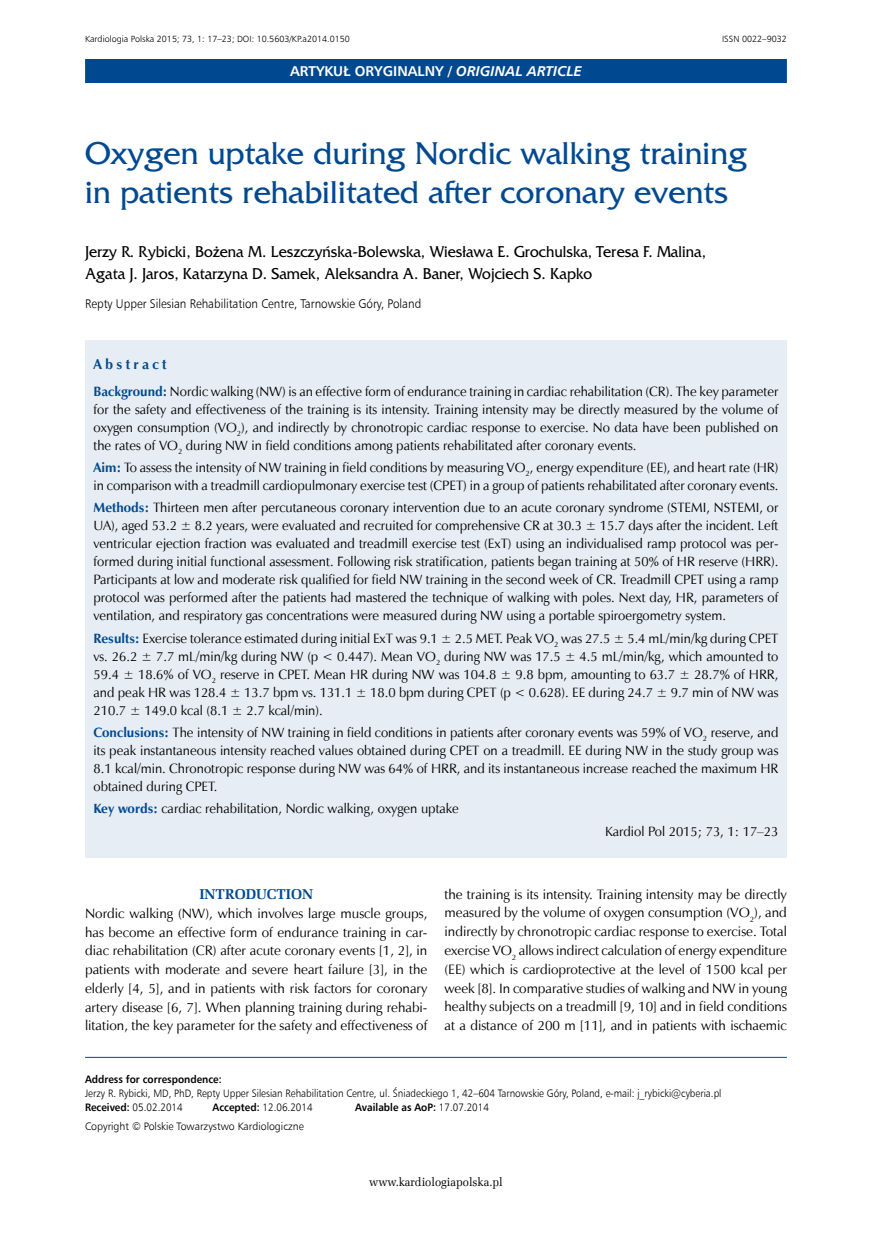
<style>
.page{position:relative;width:872px;height:1234px;background:#fff}
.page>*{position:absolute;margin:0;border:0;box-sizing:border-box;transform-origin:0 0}
.t1{font:33px/39px "France";color:#004990}
.t2{font:16.5px/22.5px "France";color:#000;scale:.94 1}
.t3{font:700 14.25px "Humnst 777 EU";color:#fff}
.t4{font:700 14.25px "Zapf Ellipt EU";color:#004990}
.t5{font:700 14.25px "Zapf Humnst EU";letter-spacing:.23em;color:#004990}
.t6{font:13.65px/18.8px "Zapf Humnst EU";color:#000;text-align:justify}
.t7{font:13.5px/18px "Zapf Humnst EU";color:#000;text-align:justify}
.t8{font:12.6px "Humnst 777 Lt EU";color:#000;scale:.93 1}
.t9{font:12px "Zapf Ellipt EU";color:#000;scale:.95 1}
.t10{font:10.8px/14.2px "Humnst 777 Lt EU";color:#000;scale:.92 1}
.t11{font:700 10.8px "Humnst 777 EU";color:#000;scale:.92 1}
.t12{font:10.8px "Humnst 777 Lt EU";color:#000}
.t13{font:9px "Humnst 777 Lt EU";color:#000}
.s1{font-style:italic}
.s2{font-weight:700;color:#004990}
.s3{font-family:"Humnst 777 EU";font-weight:700}
.s4{font-family:"Humnst 777 Lt EU";font-weight:400}
</style>
<div class="page">
<div style="left:85px;top:59px;width:702px;height:24px;background:#004990"></div>
<div style="left:85px;top:340px;width:702px;height:517px;background:#e6edf4"></div>
<hr style="left:85px;top:1056px;width:702px;height:1px;background:#004990">
<p class="t13" style="left:85px;top:33px;width:266px">Kardiologia Polska 2015; 73, 1: 17–23; DOI: 10.5603/KP.a2014.0150</p>
<p class="t13" style="left:722px;top:33px;width:66px">ISSN 0022–9032</p>
<p class="t3" style="left:290px;top:62px;width:293px">ARTYKUŁ ORYGINALNy / <span class="s1">ORIGINAL ARTICLE</span></p>
<h1 class="t1" style="left:85px;top:134px;width:664px">Oxygen uptake during Nordic walking training in patients rehabilitated after coronary events</h1>
<p class="t2" style="left:85px;top:240px;width:662px">Jerzy R. Rybicki, Bożena M. Leszczyńska-Bolewska, Wiesława E. Grochulska, Teresa F. Malina,<br>Agata J. Jaros, Katarzyna D. Samek, Aleksandra A. Baner, Wojciech S. Kapko</p>
<p class="t8" style="left:85px;top:296px;width:363px">Repty Upper Silesian Rehabilitation Centre, Tarnowskie Góry, Poland</p>
<p class="t5" style="left:94px;top:355px;width:75px">Abstract</p>
<p class="t7" style="left:94px;top:382px;width:686px"><span class="s2">Background:</span> Nordic walking (NW) is an effective form of endurance training in cardiac rehabilitation (CR). The key parameter for the safety and effectiveness of the training is its intensity. Training intensity may be directly measured by the volume of oxygen consumption (VO<sub>2</sub>), and indirectly by chronotropic cardiac response to exercise. No data have been published on the rates of VO<sub>2</sub> during NW in field conditions among patients rehabilitated after coronary events.</p>
<p class="t7" style="left:94px;top:458px;width:686px"><span class="s2">Aim:</span> To assess the intensity of NW training in field conditions by measuring VO<sub>2</sub>, energy expenditure (EE), and heart rate (HR) in comparison with a treadmill cardiopulmonary exercise test (CPET) in a group of patients rehabilitated after coronary events.</p>
<p class="t7" style="left:94px;top:498px;width:686px"><span class="s2">Methods:</span> Thirteen men after percutaneous coronary intervention due to an acute coronary syndrome (STEMI, NSTEMI, or UA), aged 53.2 ± 8.2 years, were evaluated and recruited for comprehensive CR at 30.3 ± 15.7 days after the incident. Left ventricular ejection fraction was evaluated and treadmill exercise test (ExT) using an individualised ramp protocol was per&shy;formed during initial functional assessment. Following risk stratification, patients began training at 50% of HR reserve (HRR).<br>Participants at low and moderate risk qualified for field NW training in the second week of CR. Treadmill CPET using a ramp protocol was performed after the patients had mastered the technique of walking with poles. Next day, HR, parameters of ventilation, and respiratory gas concentrations were measured during NW using a portable spiroergometry system.</p>
<p class="t7" style="left:94px;top:629px;width:686px"><span class="s2">Results:</span> Exercise tolerance estimated during initial ExT was 9.1 ± 2.5 MET. Peak VO<sub>2</sub> was 27.5 ± 5.4 mL/min/kg during CPET vs. 26.2 ± 7.7 mL/min/kg during NW (p &lt; 0.447). Mean VO<sub>2</sub> during NW was 17.5 ± 4.5 mL/min/kg, which amounted to 59.4 ± 18.6% of VO<sub>2</sub> reserve in CPET. Mean HR during NW was 104.8 ± 9.8 bpm, amounting to 63.7 ± 28.7% of HRR, and peak HR was 128.4 ± 13.7 bpm vs. 131.1 ± 18.0 bpm during CPET (p &lt; 0.628). EE during 24.7 ± 9.7 min of NW was 210.7 ± 149.0 kcal (8.1 ± 2.7 kcal/min).</p>
<p class="t7" style="left:94px;top:723px;width:686px"><span class="s2">Conclusions:</span> The intensity of NW training in field conditions in patients after coronary events was 59% of VO<sub>2</sub> reserve, and its peak instantaneous intensity reached values obtained during CPET on a treadmill. EE during NW in the study group was 8.1 kcal/min. Chronotropic response during NW was 64% of HRR, and its instantaneous increase reached the maximum HR obtained during CPET.</p>
<p class="t7" style="left:94px;top:799px;width:367px"><span class="s2">Key words:</span> cardiac rehabilitation, Nordic walking, oxygen uptake</p>
<p class="t7" style="left:605px;top:821px;width:175px">Kardiol Pol 2015; 73, 1: 17–23</p>
<p class="t4" style="left:199px;top:885px;width:115px">INTRODUCTION</p>
<p class="t6" style="left:85px;top:903px;width:344px">Nordic walking (NW), which involves large muscle groups, has become an effective form of endurance training in car&shy;diac rehabilitation (CR) after acute coronary events [1, 2], in patients with moderate and severe heart failure [3], in the elderly [4, 5], and in patients with risk factors for coronary artery disease [6, 7]. When planning training during rehabi&shy;litation, the key parameter for the safety and effectiveness of</p>
<p class="t6" style="left:444px;top:884px;width:344px">the training is its intensity. Training intensity may be directly measured by the volume of oxygen consumption (VO<sub>2</sub>), and indirectly by chronotropic cardiac response to exercise. Total exercise VO<sub>2</sub> allows indirect calculation of energy expenditure (EE) which is cardioprotective at the level of 1500 kcal per week [8]. In comparative studies of walking and NW in young healthy subjects on a treadmill [9, 10] and in field conditions at a distance of 200 m [11], and in patients with ischaemic</p>
<p class="t11" style="left:85px;top:1071px;width:150px">Address for correspondence:</p>
<p class="t10" style="left:85px;top:1085px;width:693px">Jerzy R. Rybicki, MD, PhD, Repty Upper Silesian Rehabilitation Centre, ul. Śniadeckiego 1, 42–604 Tarnowskie Góry, Poland, e-mail: j_rybicki@cyberia.pl<br><span class="s3">Received:</span> 05.02.2014</p>
<p class="t10" style="left:213px;top:1099px;width:110px"><span class="s3">Accepted:</span> 12.06.2014</p>
<p class="t11" style="left:355px;top:1100px;width:147px">Available as AoP: <span class="s4">17.07.2014</span></p>
<p class="t12" style="left:85px;top:1118px;width:220px">Copyright © Polskie Towarzystwo Kardiologiczne</p>
<p class="t9" style="left:369px;top:1174px;width:142px">www.kardiologiapolska.pl</p>
</div>
